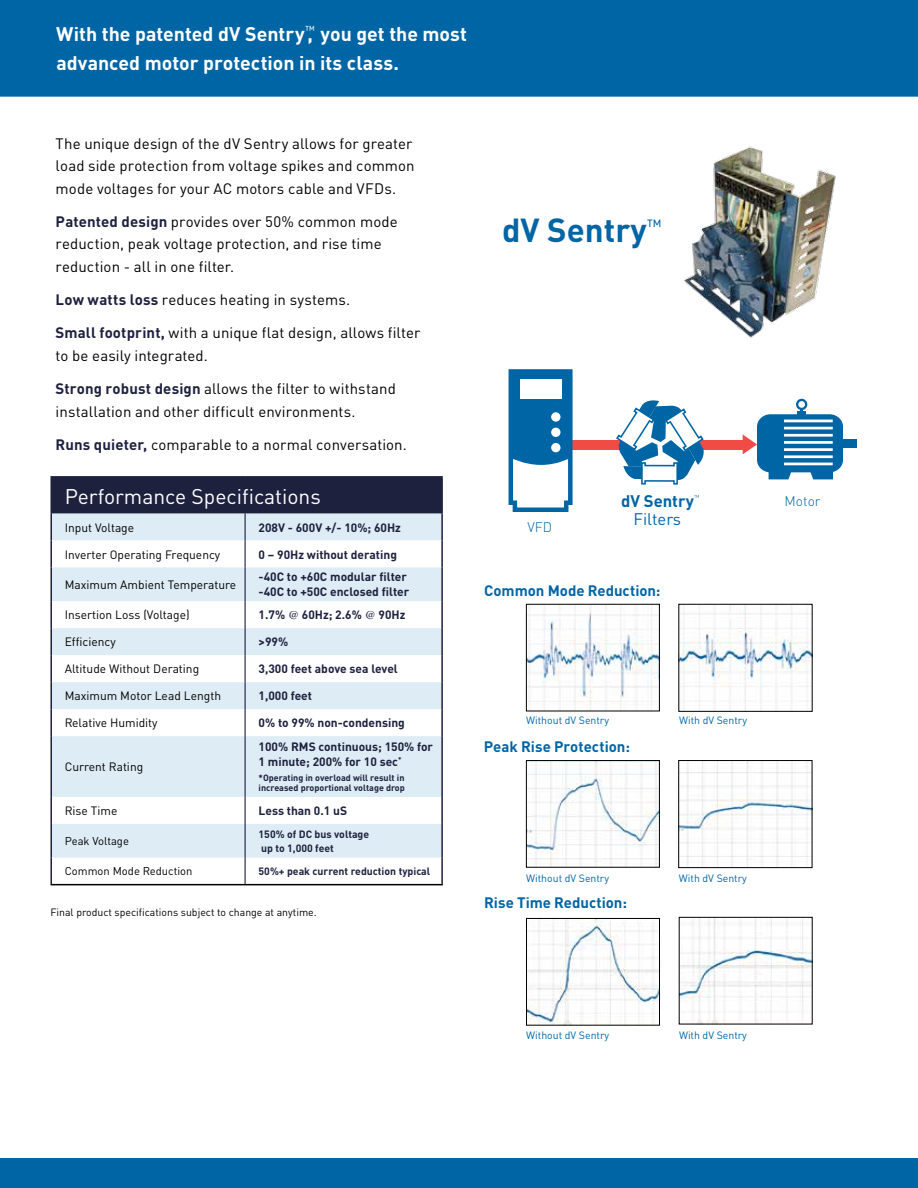
<style>
.page{position:relative;width:918px;height:1188px;background:#fff}
.page>*{position:absolute;margin:0;border:0;box-sizing:border-box;transform-origin:0 0}
.t1{font:700 33px "DINOT";color:#0065a4}
.t2{font:21px "DINOT";color:#fff}
.t3{font:700 19.5px/28.5px "DINOT";color:#fff}
.t4{font:700 16.65px "DINOT";color:#0065a4}
.t5{font:16.65px "DINOT";color:#0065a4}
.t6{font:15px/22.5px "DINOT";letter-spacing:.005em;color:#000}
.t7{font:700 15px "DINOT";color:#0065a4}
.t8{font:300 13.8px "DINOT";color:#0065a4}
.t9{font:700 12px/15px "DINOT";color:#1e213e}
.t10{font:12px "DINOT";color:#000}
.t11{font:11.25px "DINOT";color:#000}
.t12{font:10.5px "DINOT";color:#0065a4}
.t13{font:700 10.5px/13.5px "DINOT";color:#1e213e}
.t14{font:10.5px "DINOT";color:#000}
.t15{font:700 9px/10.5px "DINOT";color:#1e213e}
.s1{font-weight:700;color:#1e213e}
.s2{font-family:"Times LT Std";font-weight:400}
.s3{font-size:32.85px}
</style>
<div class="page">
<div style="left:0;top:0;width:918px;height:97px;background:#0065a4"></div>
<div style="left:0;top:1158px;width:918px;height:30px;background:#0065a4"></div>
<img style="left:684px;top:146px;width:152px;height:192px">
<div style="left:549px;top:440px;width:76px;height:9px;background:#f04b45"></div>
<div style="left:693px;top:440px;width:51px;height:9px;background:#f04b45"></div>
<div style="left:757px;top:414px;width:86px;height:58px;background:#0065a4;border-radius:13px"></div>
<svg style="left:769px;top:472px;width:22px;height:7px"></svg>
<svg style="left:810px;top:472px;width:23px;height:7px"></svg>
<div style="left:837px;top:439px;width:20px;height:9px;background:#0065a4"></div>
<hr style="left:784px;top:420px;width:49px;height:2px;background:#fff">
<hr style="left:784px;top:455px;width:49px;height:3px;background:#fff">
<hr style="left:784px;top:448px;width:49px;height:3px;background:#fff">
<hr style="left:784px;top:441px;width:49px;height:3px;background:#fff">
<hr style="left:784px;top:434px;width:49px;height:3px;background:#fff">
<hr style="left:784px;top:427px;width:49px;height:2px;background:#fff">
<div style="left:797px;top:411px;width:9px;height:6px;background:#0065a4"></div>
<div style="left:796px;top:399px;width:11px;height:11px;border:2px solid #0065a4;border-radius:50%"></div>
<hr style="left:784px;top:463px;width:49px;height:2px;background:#fff">
<svg style="left:508px;top:369px;width:67px;height:143px"></svg>
<div style="left:520px;top:379px;width:41px;height:20px;background:#fff"></div>
<div style="left:551px;top:412px;width:9px;height:10px;background:#fff;border-radius:50%"></div>
<div style="left:551px;top:428px;width:9px;height:9px;background:#fff;border-radius:50%"></div>
<div style="left:551px;top:443px;width:9px;height:9px;background:#fff;border-radius:50%"></div>
<svg style="left:743px;top:434px;width:14px;height:20px"></svg>
<svg style="left:694px;top:495px;width:5px;height:3px"></svg>
<svg style="left:615px;top:400px;width:91px;height:85px"></svg>
<img style="left:528px;top:606px;width:130px;height:103px">
<div style="left:526px;top:604px;width:134px;height:107px;border:1px solid #000"></div>
<img style="left:681px;top:606px;width:129px;height:103px">
<img style="left:528px;top:762px;width:130px;height:103px">
<div style="left:526px;top:760px;width:134px;height:107px;border:1px solid #000"></div>
<img style="left:681px;top:762px;width:129px;height:104px">
<div style="left:679px;top:760px;width:133px;height:108px;border:1px solid #000"></div>
<img style="left:528px;top:920px;width:130px;height:103px">
<div style="left:526px;top:918px;width:134px;height:107px;border:1px solid #000"></div>
<img style="left:681px;top:919px;width:129px;height:103px">
<div style="left:51px;top:477px;width:391px;height:36px;background:#1e213e"></div>
<svg style="left:52px;top:513px;width:389px;height:345px;fill:#deecf5"></svg>
<hr style="left:50px;top:476px;width:195px;height:2px;background:#1e213e">
<hr style="left:50px;top:478px;width:2px;height:35px;background:#1e213e">
<hr style="left:245px;top:476px;width:198px;height:2px;background:#1e213e">
<hr style="left:441px;top:478px;width:2px;height:35px;background:#1e213e">
<hr style="left:50px;top:513px;width:2px;height:27px;background:#1e213e">
<hr style="left:441px;top:513px;width:2px;height:27px;background:#1e213e">
<hr style="left:50px;top:540px;width:2px;height:27px;background:#1e213e">
<hr style="left:441px;top:540px;width:2px;height:27px;background:#1e213e">
<hr style="left:50px;top:567px;width:2px;height:34px;background:#1e213e">
<hr style="left:441px;top:567px;width:2px;height:34px;background:#1e213e">
<hr style="left:50px;top:601px;width:2px;height:27px;background:#1e213e">
<hr style="left:441px;top:601px;width:2px;height:27px;background:#1e213e">
<hr style="left:50px;top:628px;width:2px;height:27px;background:#1e213e">
<hr style="left:441px;top:628px;width:2px;height:27px;background:#1e213e">
<hr style="left:50px;top:655px;width:2px;height:27px;background:#1e213e">
<hr style="left:441px;top:655px;width:2px;height:27px;background:#1e213e">
<hr style="left:50px;top:682px;width:2px;height:27px;background:#1e213e">
<hr style="left:441px;top:682px;width:2px;height:27px;background:#1e213e">
<hr style="left:50px;top:709px;width:2px;height:27px;background:#1e213e">
<hr style="left:441px;top:709px;width:2px;height:27px;background:#1e213e">
<hr style="left:50px;top:736px;width:2px;height:61px;background:#1e213e">
<hr style="left:441px;top:736px;width:2px;height:61px;background:#1e213e">
<hr style="left:50px;top:797px;width:2px;height:27px;background:#1e213e">
<hr style="left:441px;top:797px;width:2px;height:27px;background:#1e213e">
<hr style="left:50px;top:824px;width:2px;height:34px;background:#1e213e">
<hr style="left:441px;top:824px;width:2px;height:34px;background:#1e213e">
<hr style="left:50px;top:858px;width:2px;height:26px;background:#1e213e">
<hr style="left:441px;top:858px;width:2px;height:26px;background:#1e213e">
<svg style="left:245px;top:513px;width:1px;height:54px"></svg>
<hr style="left:245px;top:567px;width:1px;height:34px;background:#1e213e">
<svg style="left:245px;top:601px;width:1px;height:135px"></svg>
<hr style="left:245px;top:736px;width:1px;height:61px;background:#1e213e">
<svg style="left:245px;top:797px;width:1px;height:27px"></svg>
<hr style="left:245px;top:824px;width:1px;height:34px;background:#1e213e">
<svg style="left:245px;top:858px;width:1px;height:26px"></svg>
<hr style="left:50px;top:884px;width:195px;height:1px;background:#000">
<hr style="left:245px;top:884px;width:198px;height:1px;background:#000">
<h3 class="t3" style="left:56px;top:19px;width:412px">With the patented dV Sentry<sup>™</sup>, you get the most advanced motor protection in its class.</h3>
<p class="t6" style="left:56px;top:132px;width:361px">The unique design of the dV Sentry allows for greater load side protection from voltage spikes and common mode voltages for your AC motors cable and VFDs.</p>
<p class="t6" style="left:56px;top:210px;width:344px"><span class="s1">Patented design</span> provides over 50% common mode reduction, peak voltage protection, and rise time reduction - all in one filter.</p>
<p class="t6" style="left:56px;top:288px;width:296px"><span class="s1">Low watts loss</span> reduces heating in systems.</p>
<p class="t6" style="left:56px;top:322px;width:366px"><span class="s1">Small footprint,</span> with a unique flat design, allows filter to be easily integrated.</p>
<p class="t6" style="left:56px;top:377px;width:342px"><span class="s1">Strong robust design</span> allows the filter to withstand installation and other difficult environments.</p>
<p class="t6" style="left:56px;top:433px;width:353px"><span class="s1">Runs quieter,</span> comparable to a normal conversation.</p>
<h2 class="t2" style="left:65px;top:483px;width:258px">Performance Specifications</h2>
<p class="t10" style="left:65px;top:520px;width:71px">Input Voltage</p>
<p class="t9" style="left:259px;top:519px;width:144px">208V - 600V +/- 10%; 60Hz</p>
<p class="t10" style="left:65px;top:547px;width:157px">Inverter Operating Frequency</p>
<p class="t9" style="left:259px;top:546px;width:140px">0 – 90Hz without derating</p>
<p class="t10" style="left:65px;top:577px;width:173px">Maximum Ambient Temperature</p>
<p class="t9" style="left:259px;top:569px;width:152px">-40C to +60C modular filter -40C to +50C enclosed filter</p>
<p class="t10" style="left:65px;top:607px;width:126px">Insertion Loss (Voltage)</p>
<p class="t9" style="left:259px;top:607px;width:148px">1.7% <span class="s2">@</span> 60Hz; 2.6% <span class="s2">@</span> 90Hz</p>
<p class="t10" style="left:65px;top:634px;width:53px">Efficiency</p>
<p class="t9" style="left:259px;top:634px;width:31px">&gt;99%</p>
<p class="t10" style="left:65px;top:661px;width:136px">Altitude Without Derating</p>
<p class="t9" style="left:259px;top:661px;width:141px">3,300 feet above sea level</p>
<p class="t10" style="left:65px;top:688px;width:158px">Maximum Motor Lead Length</p>
<p class="t9" style="left:259px;top:688px;width:55px">1,000 feet</p>
<p class="t10" style="left:65px;top:715px;width:94px">Relative Humidity</p>
<p class="t9" style="left:259px;top:715px;width:148px">0% to 99% non-condensing</p>
<p class="t10" style="left:65px;top:759px;width:80px">Current Rating</p>
<p class="t9" style="left:259px;top:739px;width:176px">100% RMS continuous; 150% for<br>1 minute; 200% for 10 sec<sup>*</sup></p>
<p class="t15" style="left:259px;top:772px;width:148px">*Operating in overload will result in increased proportional voltage drop</p>
<p class="t10" style="left:65px;top:803px;width:54px">Rise Time</p>
<p class="t9" style="left:259px;top:803px;width:90px">Less than 0.1 uS</p>
<p class="t11" style="left:65px;top:834px;width:66px">Peak Voltage</p>
<p class="t13" style="left:259px;top:827px;width:112px">150% of DC bus voltage up to 1,000 feet</p>
<p class="t11" style="left:65px;top:864px;width:129px">Common Mode Reduction</p>
<p class="t13" style="left:259px;top:864px;width:173px">50%+ peak current reduction typical</p>
<p class="t14" style="left:50px;top:905px;width:268px">Final product specifications subject to change at anytime.</p>
<h1 class="t1" style="left:502px;top:208px;width:161px"><span class="s3">dV</span> Sentry<sup>™</sup></h1>
<p class="t8" style="left:528px;top:518px;width:26px">VFD</p>
<p class="t4" style="left:621px;top:490px;width:74px">dV Sentry</p>
<p class="t5" style="left:633px;top:509px;width:49px">Filters</p>
<p class="t7" style="left:484px;top:581px;width:178px">Common Mode Reduction:</p>
<p class="t12" style="left:526px;top:714px;width:84px">Without dV Sentry</p>
<p class="t12" style="left:679px;top:714px;width:69px">With dV Sentry</p>
<p class="t7" style="left:484px;top:736px;width:148px">Peak Rise Protection:</p>
<p class="t12" style="left:526px;top:871px;width:84px">Without dV Sentry</p>
<p class="t12" style="left:679px;top:871px;width:69px">With dV Sentry</p>
<p class="t7" style="left:484px;top:893px;width:144px">Rise Time Reduction:</p>
<p class="t8" style="left:785px;top:492px;width:37px">Motor</p>
<p class="t12" style="left:526px;top:1029px;width:84px">Without dV Sentry</p>
<p class="t12" style="left:679px;top:1029px;width:69px">With dV Sentry</p>
</div>
